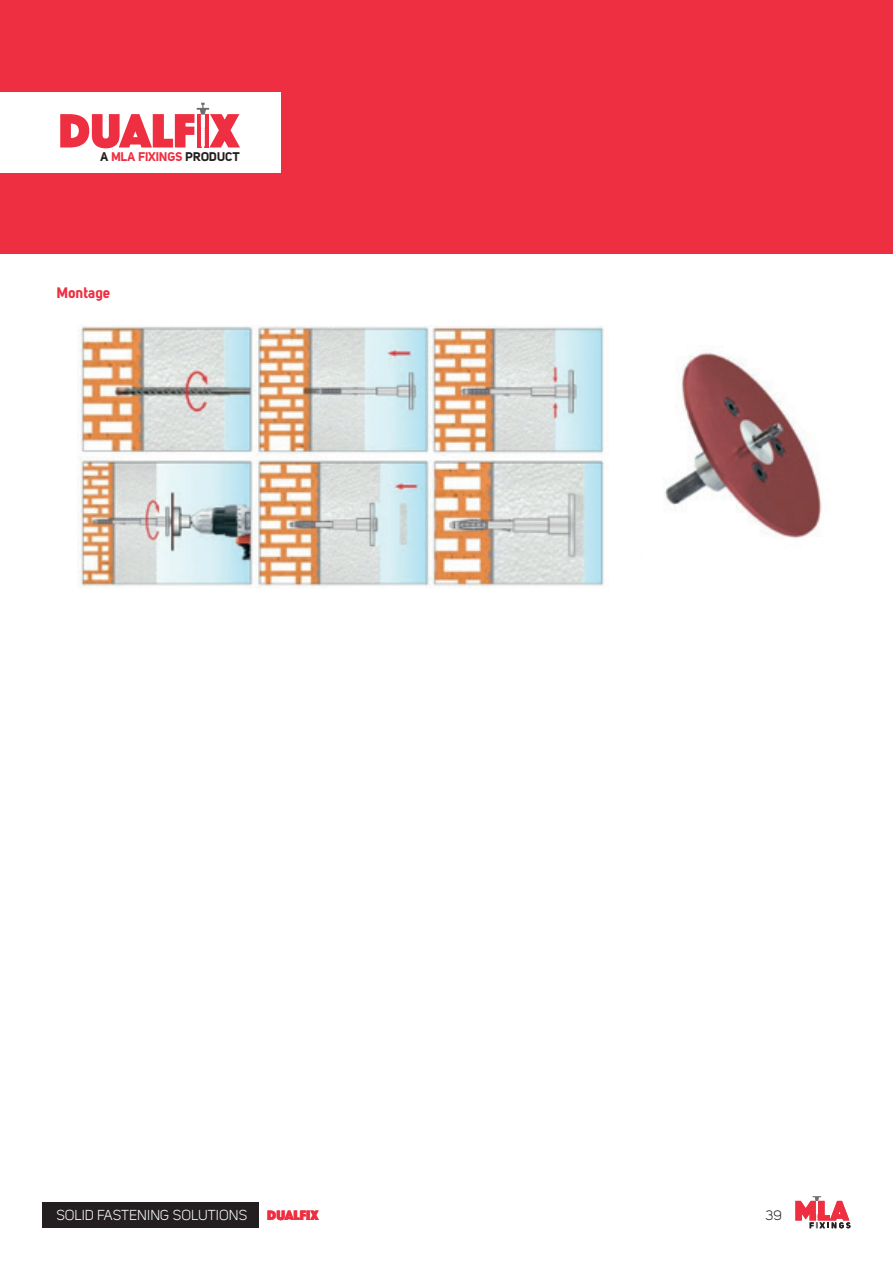
<style>
.page{position:relative;width:893px;height:1263px;background:#fff}
.page>*{position:absolute;margin:0;border:0;box-sizing:border-box;transform-origin:0 0}
.t1{font:50.1px "Phosphate Solid";color:#ee2f41}
.t2{font:15px "Uni Sans Bold";color:#ee2f41}
.t3{font:14.25px "Uni Sans Book";color:#fff}
.t4{font:14.25px "Phosphate Solid";color:#ee2f41}
.t5{font:13.5px "Uni Sans Book";color:#231f20}
.t6{font:12.45px "Uni Sans Bold";color:#ee2f41}
.s1{color:#231f20}
.s2{font-family:"Uni Sans"}
</style>
<div class="page">
<div style="left:43px;top:1202px;width:216px;height:26px;background:#231f20"></div>
<svg style="left:795px;top:1196px;width:55px;height:32px"></svg>
<div style="left:0;top:0;width:893px;height:253px;background:#ee2f41"></div>
<div style="left:0;top:92px;width:281px;height:81px;background:#fff"></div>
<svg style="left:196px;top:102px;width:14px;height:13px"></svg>
<img style="left:77px;top:326px;width:527px;height:262px">
<img style="left:665px;top:352px;width:157px;height:187px">
<h1 class="t1" style="left:58px;top:95px;width:182px">DUALFIX</h1>
<p class="t6" style="left:100px;top:149px;width:141px"><span class="s1">A</span> MLA FIXINGS <span class="s1">PRODUCT</span></p>
<p class="t2" style="left:57px;top:283px;width:55px">Montage</p>
<p class="t3" style="left:57px;top:1207px;width:192px">SOLID FASTENING SOLUTIONS</p>
<p class="t4" style="left:268px;top:1205px;width:53px">DUALFIX</p>
<p class="t5" style="left:767px;top:1208px;width:17px"><span class="s2">9</span>3 8</p>
<p class="t5" style="left:770px;top:1208px;width:9px">5</p>
</div>
